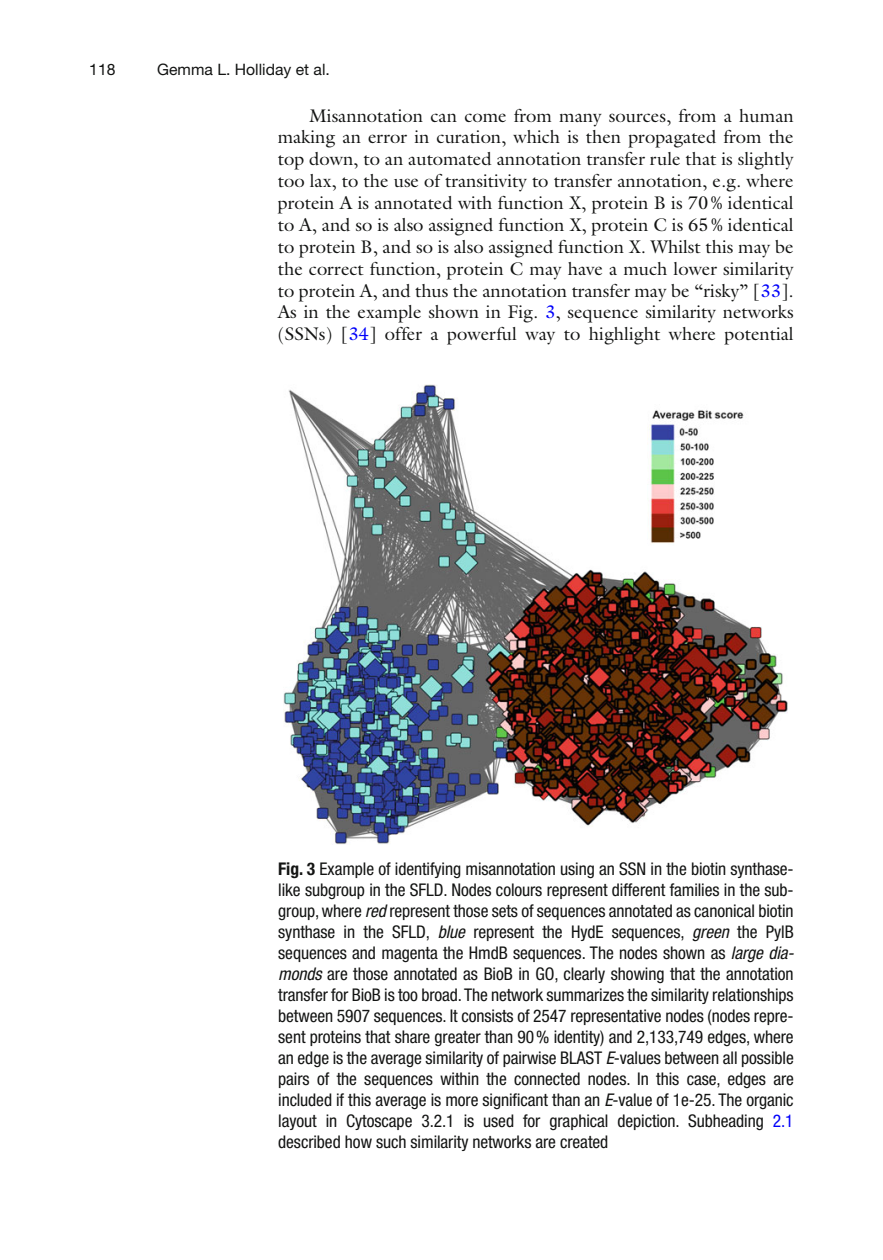
<style>
.page{position:relative;width:883px;height:1260px;background:#fff}
.page>*{position:absolute;margin:0;border:0;box-sizing:border-box;transform-origin:0 0}
.t1{font:18.38px/21.9px "Fmpyrd Galliard";color:#131413;text-align:justify}
.t2{font:condensed 17.5px/21px "Gqwfhd Helvetica Neue";letter-spacing:-.005em;color:#131413}
.t3{font:15.75px "Ctfwnf Helvetica Neue";color:#131413}
.s1{color:#0000fa}
.s2{font-family:"Mwdtpy Helvetica Neue";font-weight:700}
.s3{font-family:"Wvxlfp Helvetica Neue";font-style:italic}
</style>
<div class="page">
<img style="left:284px;top:384px;width:504px;height:460px">
<p class="t3" style="left:89px;top:64px;width:28px">118</p>
<p class="t3" style="left:157px;top:64px;width:174px">Gemma L. Holliday et al.</p>
<p class="t1" style="left:278px;top:106px;width:517px;text-indent:32px">Misannotation can come from many sources, from a human making an error in curation, which is then propagated from the top down, to an automated annotation transfer rule that is slightly too lax, to the use of transitivity to transfer annotation, e.g. where protein A is annotated with function X, protein B is 70 % identical to A, and so is also assigned function X, protein C is 65 % identical to protein B, and so is also assigned function X. Whilst this may be the correct function, protein C may have a much lower similarity to protein A, and thus the annotation transfer may be “risky” [ <span class="s1">33</span>].<br>As in the example shown in Fig. <span class="s1">3</span>, sequence similarity networks (SSNs) [ <span class="s1">34</span>] offer a powerful way to highlight where potential</p>
<p class="t2" style="left:278px;top:860px;width:517px"><span class="s2">Fig. 3</span> Example of identifying misannotation using an SSN in the biotin synthase&shy;like subgroup in the SFLD. Nodes colours represent different families in the sub&shy;group, where <span class="s3">red</span> represent those sets of sequences annotated as canonical biotin synthase in the SFLD, <span class="s3">blue</span> represent the HydE sequences, <span class="s3">green</span> the PylB sequences and magenta the HmdB sequences. The nodes shown as <span class="s3">large dia&shy;monds</span> are those annotated as BioB in GO, clearly showing that the annotation transfer for BioB is too broad. The network summarizes the similarity relationships between 5907 sequences. It consists of 2547 representative nodes (nodes repre&shy;sent proteins that share greater than 90 % identity) and 2,133,749 edges, where an edge is the average similarity of pairwise BLAST <span class="s3">E</span> -values between all possible pairs of the sequences within the connected nodes. In this case, edges are included if this average is more significant than an <span class="s3">E</span> -value of 1e-25. The organic layout in Cytoscape 3.2.1 is used for graphical depiction. Subheading <span class="s1">2.1 </span>described how such similarity networks are created</p>
</div>
